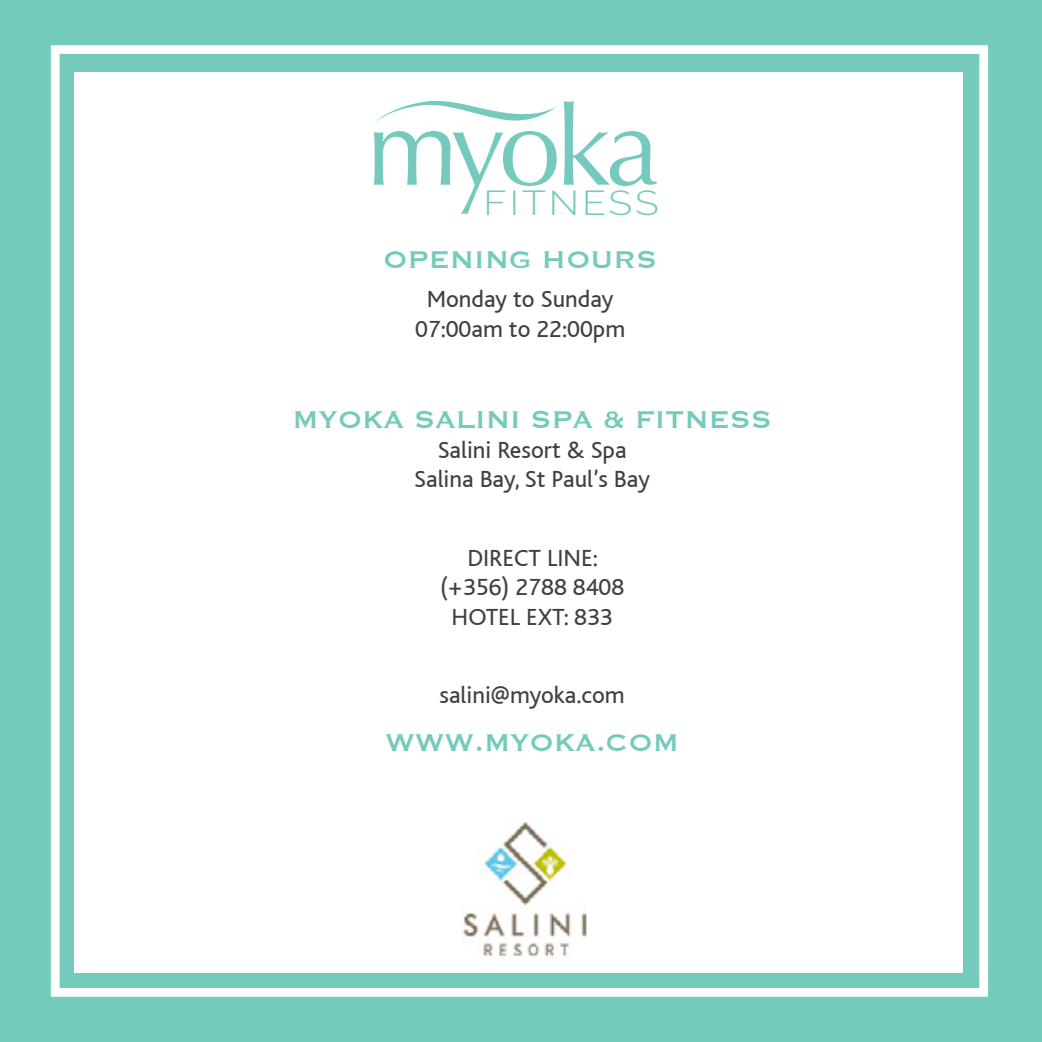
<style>
.page{position:relative;width:1042px;height:1042px;background:#74cabd}
.page>*{position:absolute;margin:0;border:0;box-sizing:border-box;transform-origin:0 0}
.t1{font:300 34.48px "Raleway";letter-spacing:.075em;color:#75cabd;scale:1.14 1}
.t2{font:31.5px "Copperplate";color:#74cabd}
.t3{font:24.5px/29.4px "Bliss";color:#3f4141;text-align:center}
</style>
<div class="page">
<div style="left:74px;top:72px;width:888px;height:900px;background:#fff"></div>
<svg style="left:564px;top:101px;width:92px;height:85px"></svg>
<svg style="left:374px;top:100px;width:183px;height:114px"></svg>
<div style="left:51px;top:45px;width:937px;height:952px;border:9px solid #fff"></div>
<img style="left:462px;top:822px;width:125px;height:135px">
<h1 class="t1" style="left:483px;top:183px;width:155px">FITNESS</h1>
<p class="t2" style="left:383px;top:239px;width:275px">OPENING HOURS</p>
<p class="t3" style="left:415px;top:285px;width:212px">Monday to Sunday<br>07:00am to 22:00pm</p>
<p class="t2" style="left:292px;top:399px;width:481px">MYOKA SALINI SPA &amp; FITNESS</p>
<p class="t3" style="left:414px;top:435px;width:237px">Salini Resort &amp; Spa<br>Salina Bay, St Paul’s Bay</p>
<p class="t3" style="left:440px;top:544px;width:186px">DIRECT LINE: (+356) 2788 8408<br>HOTEL EXT: 833</p>
<p class="t3" style="left:439px;top:681px;width:187px">salini@myoka.com</p>
<p class="t2" style="left:385px;top:722px;width:295px">WWW.MYOKA.COM</p>
</div>
